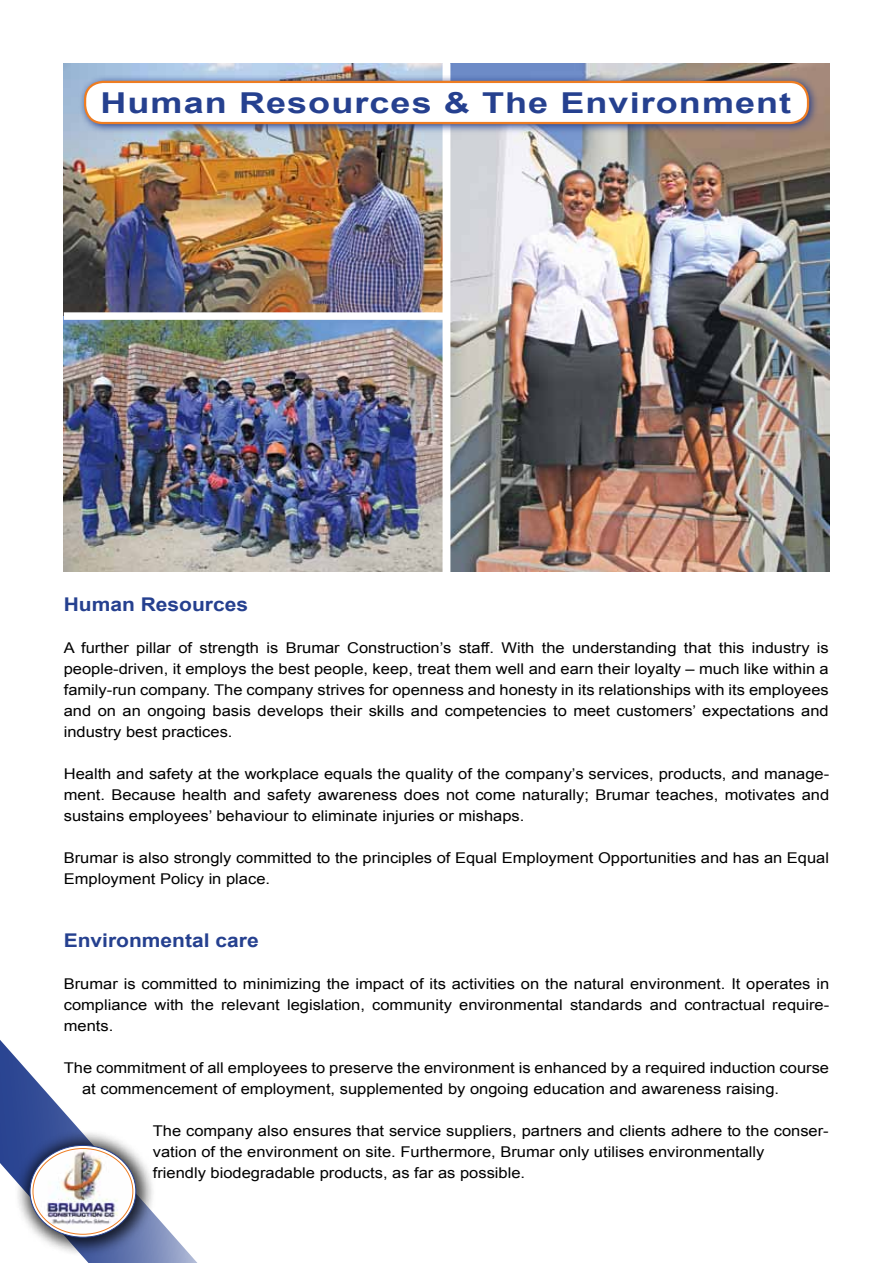
<style>
.page{position:relative;width:893px;height:1263px;background:#fff}
.page>*{position:absolute;margin:0;border:0;box-sizing:border-box;transform-origin:0 0}
.t1{font:700 28.8px "Arial";letter-spacing:.03em;color:#25408f;scale:1.25 1}
.t2{font:700 18.9px "Arial";color:#25408f;scale:1.11 1}
.t3{font:14.85px/21px "Arial";color:#000;text-align:justify;scale:1.11 1}
</style>
<div class="page">
<svg style="left:0;top:1040px;width:197px;height:223px"></svg>
<div style="left:14px;top:1129px;width:142px;height:129px;background:#000;opacity:.75"></div>
<svg style="left:30px;top:1145px;width:106px;height:92px"></svg>
<img style="left:33px;top:1148px;width:100px;height:82px">
<img style="left:64px;top:64px;width:765px;height:507px">
<div style="left:64px;top:312px;width:382px;height:8px;background:#fff"></div>
<div style="left:443px;top:55px;width:7px;height:540px;background:#fff"></div>
<img style="left:78px;top:75px;width:741px;height:60px">
<div style="left:85px;top:82px;width:723px;height:41px;background:#fff;border-radius:18px"></div>
<div style="left:84px;top:81px;width:725px;height:43px;border:2px solid #ee7d22;border-radius:18px"></div>
<h1 class="t1" style="left:101px;top:83px;width:554px">Human Resources &amp; The Environment</h1>
<p class="t2" style="left:64px;top:591px;width:168px">Human Resources</p>
<p class="t3" style="left:64px;top:637px;width:691px">A further pillar of strength is Brumar Construction’s staff. With the understanding that this industry is people-driven, it employs the best people, keep, treat them well and earn their loyalty – much like within a family-run company. The company strives for openness and honesty in its relationships with its employees and on an ongoing basis develops their skills and competencies to meet customers’ expectations and industry best practices.</p>
<p class="t3" style="left:64px;top:763px;width:691px">Health and safety at the workplace equals the quality of the company’s services, products, and manage&shy;ment. Because health and safety awareness does not come naturally; Brumar teaches, motivates and sustains employees’ behaviour to eliminate injuries or mishaps.</p>
<p class="t3" style="left:64px;top:847px;width:691px">Brumar is also strongly committed to the principles of Equal Employment Opportunities and has an Equal<br>Employment Policy in place.</p>
<p class="t2" style="left:64px;top:927px;width:177px">Environmental care</p>
<p class="t3" style="left:64px;top:973px;width:691px">Brumar is committed to minimizing the impact of its activities on the natural environment. It operates in compliance with the relevant legislation, community environmental standards and contractual require&shy;ments.</p>
<p class="t3" style="left:82px;top:1057px;width:674px;text-indent:-18px">The commitment of all employees to preserve the environment is enhanced by a required induction course at commencement of employment, supplemented by ongoing education and awareness raising.</p>
<p class="t3" style="left:153px;top:1120px;width:610px;text-align:left">The company also ensures that service suppliers, partners and clients adhere to the conser&shy;vation of the environment on site. Furthermore, Brumar only utilises environmentally<br>friendly biodegradable products, as far as possible.</p>
</div>
